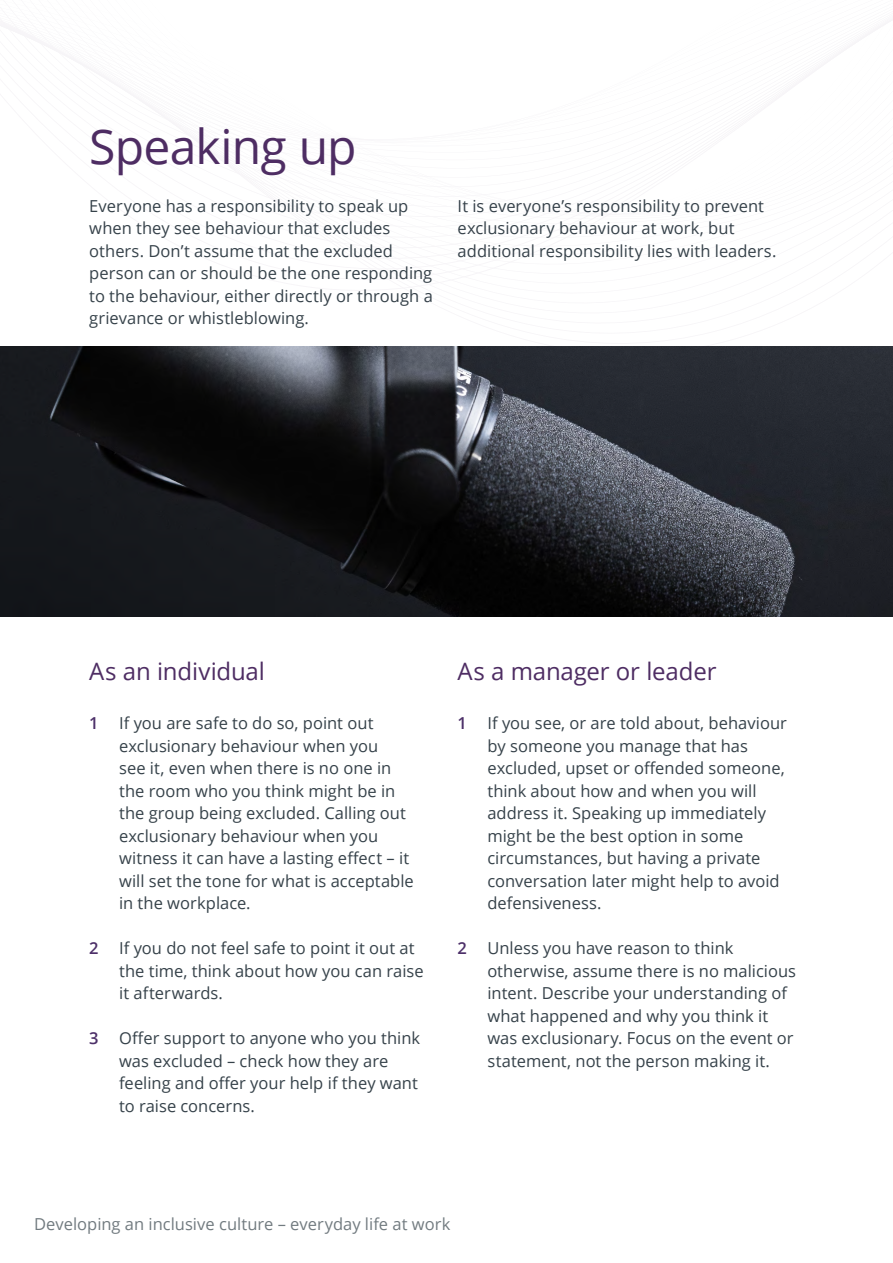
<style>
.page{position:relative;width:893px;height:1263px;background:#fff}
.page>*{position:absolute;margin:0;border:0;box-sizing:border-box;transform-origin:0 0}
.t1{font:48px "Open Sans";letter-spacing:-.02em;color:#4e2d63}
.t2{font:24px "Open Sans";letter-spacing:-.005em;color:#4e2d63}
.t3{font:16.5px/22.5px "Open Sans";color:#36424a}
.t4{font:16.5px "Open Sans";color:#727b80}
.s1{font-weight:600;color:#4d3069}
</style>
<div class="page">
<img style="left:0;top:347px;width:893px;height:270px">
<h1 class="t1" style="left:89px;top:114px;width:269px">Speaking up</h1>
<p class="t3" style="left:89px;top:194px;width:345px">Everyone has a responsibility to speak up when they see behaviour that excludes others. Don’t assume that the excluded person can or should be the one responding to the behaviour, either directly or through a grievance or whistleblowing.</p>
<p class="t3" style="left:458px;top:194px;width:320px">It is everyone’s responsibility to prevent exclusionary behaviour at work, but additional responsibility lies with leaders.</p>
<h2 class="t2" style="left:89px;top:654px;width:177px">As an individual</h2>
<p class="t3" style="left:119px;top:711px;width:296px;text-indent:-30px"><span class="s1">1</span> If you are safe to do so, point out exclusionary behaviour when you<br>see it, even when there is no one in the room who you think might be in the group being excluded. Calling out exclusionary behaviour when you witness it can have a lasting effect – it will set the tone for what is acceptable in the workplace.</p>
<p class="t3" style="left:119px;top:936px;width:306px;text-indent:-30px"><span class="s1">2</span> If you do not feel safe to point it out at the time, think about how you can raise it afterwards.</p>
<p class="t3" style="left:119px;top:1026px;width:303px;text-indent:-30px"><span class="s1">3</span> Offer support to anyone who you think was excluded – check how they are feeling and offer your help if they want to raise concerns.</p>
<h2 class="t2" style="left:458px;top:654px;width:260px">As a manager or leader</h2>
<p class="t3" style="left:487px;top:711px;width:301px;text-indent:-30px"><span class="s1">1</span> If you see, or are told about, behaviour by someone you manage that has excluded, upset or offended someone, think about how and when you will address it. Speaking up immediately might be the best option in some circumstances, but having a private conversation later might help to avoid defensiveness.</p>
<p class="t3" style="left:487px;top:936px;width:310px;text-indent:-30px"><span class="s1">2</span> Unless you have reason to think otherwise, assume there is no malicious intent. Describe your understanding of what happened and why you think it was exclusionary. Focus on the event or statement, not the person making it.</p>
<p class="t4" style="left:34px;top:1212px;width:418px">Developing an inclusive culture – everyday life at work</p>
</div>
